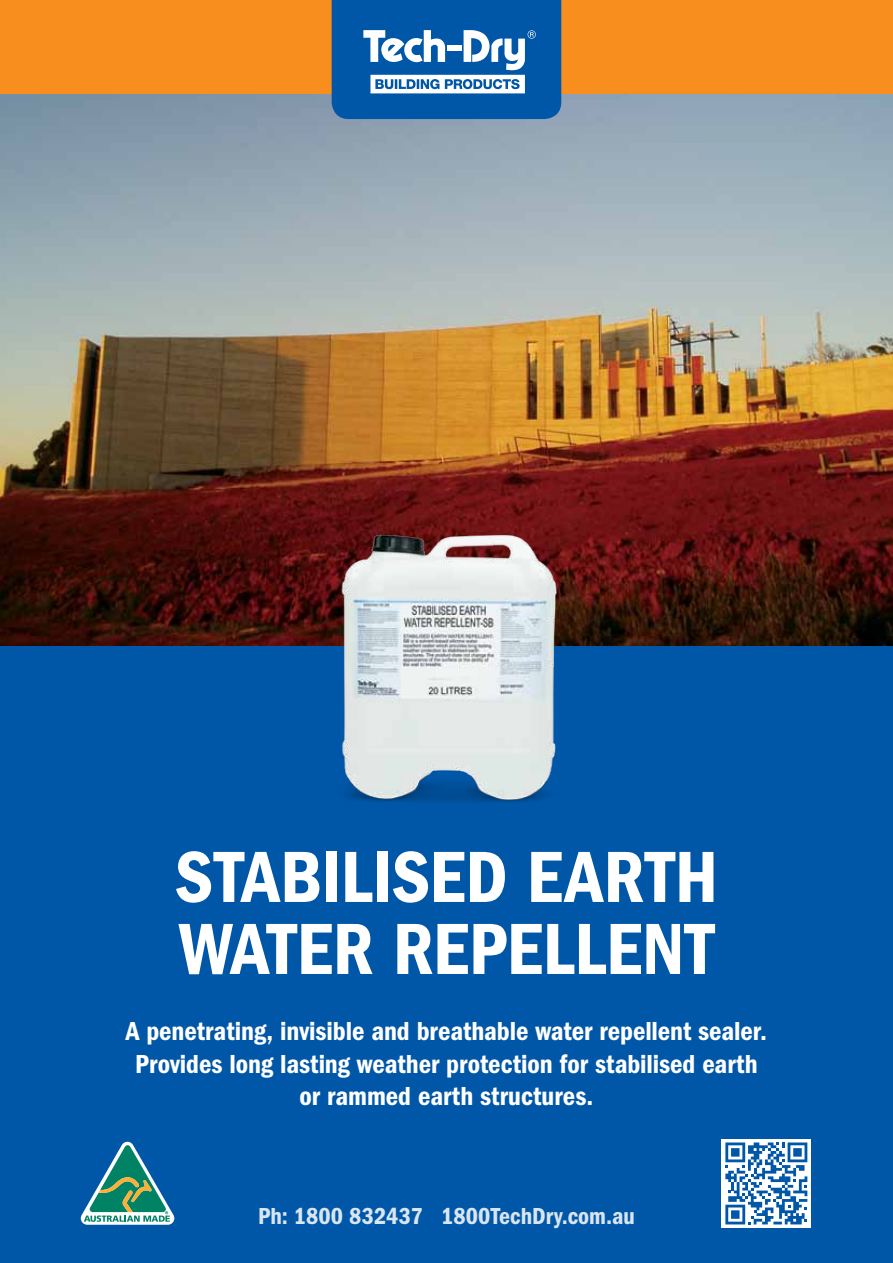
<style>
.page{position:relative;width:893px;height:1263px;background:#fff}
.page>*{position:absolute;margin:0;border:0;box-sizing:border-box;transform-origin:0 0}
.t1{font:75px/72px "ITC Franklin Gothic Std Dm Cd";letter-spacing:.03em;color:#fff}
.t2{font:27px/32.4px "ITC Franklin Gothic Std Dm Cd";letter-spacing:-.005em;color:#fff;text-align:center}
.t3{font:24px "ITC Franklin Gothic Std Dm Cd";color:#d9e6f2}
</style>
<div class="page">
<img style="left:0;top:94px;width:893px;height:552px">
<div style="left:0;top:646px;width:893px;height:617px;background:#0057a8"></div>
<img style="left:213px;top:513px;width:450px;height:289px">
<div style="left:0;top:0;width:893px;height:94px;background:#f78e1e"></div>
<svg style="left:332px;top:0;width:229px;height:119px;background:#2d75b7"></svg>
<svg style="left:81px;top:1142px;width:93px;height:83px"></svg>
<div style="left:722px;top:1139px;width:89px;height:89px;background:#fff"></div>
<svg style="left:725px;top:1142px;width:82px;height:82px"></svg>
<h1 class="t1" style="left:175px;top:841px;width:545px">Stabilised Earth<br>Water Repellent</h1>
<p class="t2" style="left:126px;top:1015px;width:643px">A penetrating, invisible and breathable water repellent sealer.<br>Provides long lasting weather protection for stabilised earth or rammed earth structures.</p>
<p class="t3" style="left:258px;top:1202px;width:378px">Ph: 1800 832437 1800TechDry.com.au</p>
</div>
